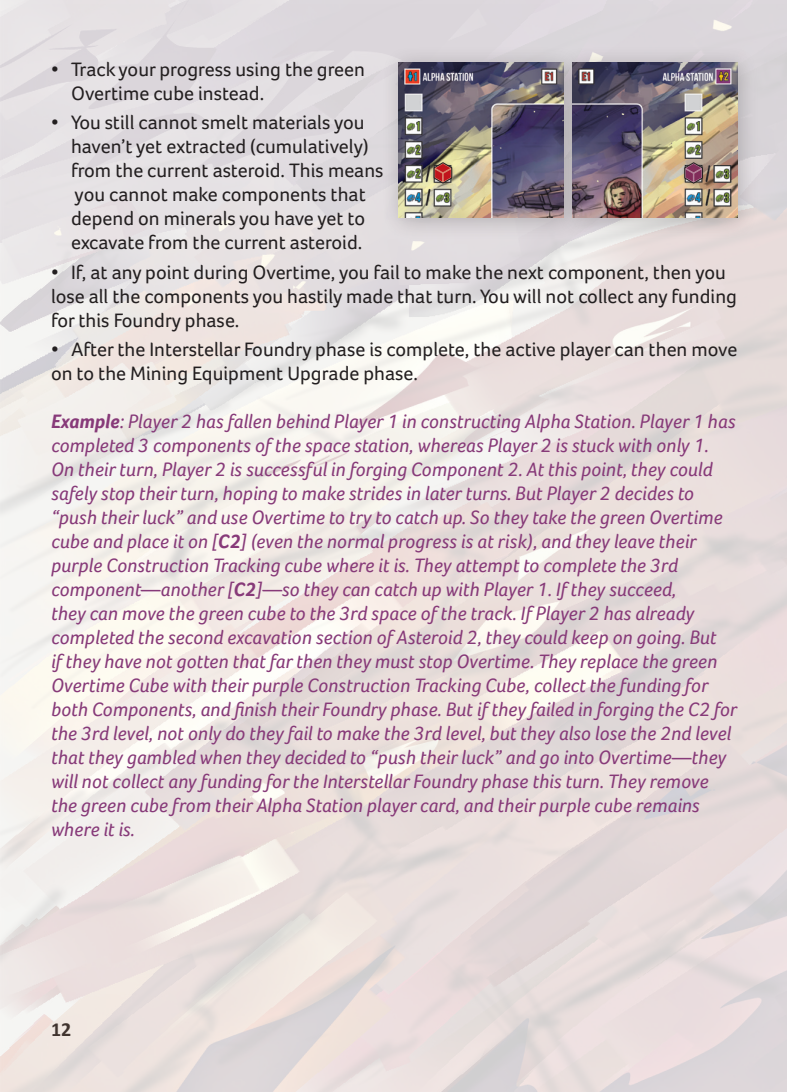
<style>
.page{position:relative;width:787px;height:1092px;background:#fff}
.page>*{position:absolute;margin:0;border:0;box-sizing:border-box;transform-origin:0 0}
.t1{font:italic 20px/24px "Foco";color:#873a79}
.t2{font:20px/24px "Foco";color:#231f20}
.t3{font:700 20px "Calibri";color:#231f20}
.s1{font-weight:700}
</style>
<div class="page">
<div style="left:381px;top:45px;width:205px;height:196px;background:#231f20;opacity:.25"></div>
<img style="left:398px;top:62px;width:157px;height:155px">
<div style="left:555px;top:45px;width:205px;height:196px;background:#231f20;opacity:.25"></div>
<img style="left:572px;top:62px;width:165px;height:155px">
<div style="left:430px;top:159px;width:26px;height:29px;background:#231f20;opacity:.25"></div>
<svg style="left:433px;top:162px;width:20px;height:22px"></svg>
<div style="left:681px;top:159px;width:26px;height:29px;background:#231f20;opacity:.25"></div>
<svg style="left:683px;top:162px;width:20px;height:22px"></svg>
<p class="t2" style="left:71px;top:57px;width:295px;text-indent:-20px">• Track your progress using the green<br>Overtime cube instead.</p>
<p class="t2" style="left:71px;top:110px;width:314px;text-indent:-20px">• You still cannot smelt materials you haven’t yet extracted (cumulatively) from the current asteroid. This means you cannot make components that depend on minerals you have yet to excavate from the current asteroid.</p>
<p class="t2" style="left:51px;top:259px;width:687px">• If, at any point during Overtime, you fail to make the next component, then you lose all the components you hastily made that turn. You will not collect any funding for this Foundry phase.</p>
<p class="t2" style="left:51px;top:336px;width:688px">• After the Interstellar Foundry phase is complete, the active player can then move on to the Mining Equipment Upgrade phase.</p>
<p class="t1" style="left:51px;top:408px;width:687px"><span class="s1">Example</span>: Player 2 has fallen behind Player 1 in constructing Alpha Station. Player 1 has completed 3 components of the space station, whereas Player 2 is stuck with only 1.<br>On their turn, Player 2 is successful in forging Component 2. At this point, they could safely stop their turn, hoping to make strides in later turns. But Player 2 decides to “push their luck” and use Overtime to try to catch up. So they take the green Overtime cube and place it on [<span class="s1">C2</span>] (even the normal progress is at risk), and they leave their purple Construction Tracking cube where it is. They attempt to complete the 3rd component—another [<span class="s1">C2</span>]—so they can catch up with Player 1. If they succeed,<br>they can move the green cube to the 3rd space of the track. If Player 2 has already completed the second excavation section of Asteroid 2, they could keep on going. But<br>if they have not gotten that far then they must stop Overtime. They replace the green Overtime Cube with their purple Construction Tracking Cube, collect the funding for both Components, and finish their Foundry phase. But if they failed in forging the C2 for the 3rd level, not only do they fail to make the 3rd level, but they also lose the 2nd level that they gambled when they decided to “push their luck” and go into Overtime—they will not collect any funding for the Interstellar Foundry phase this turn. They remove the green cube from their Alpha Station player card, and their purple cube remains where it is.</p>
<p class="t3" style="left:51px;top:1016px;width:22px">12</p>
</div>
